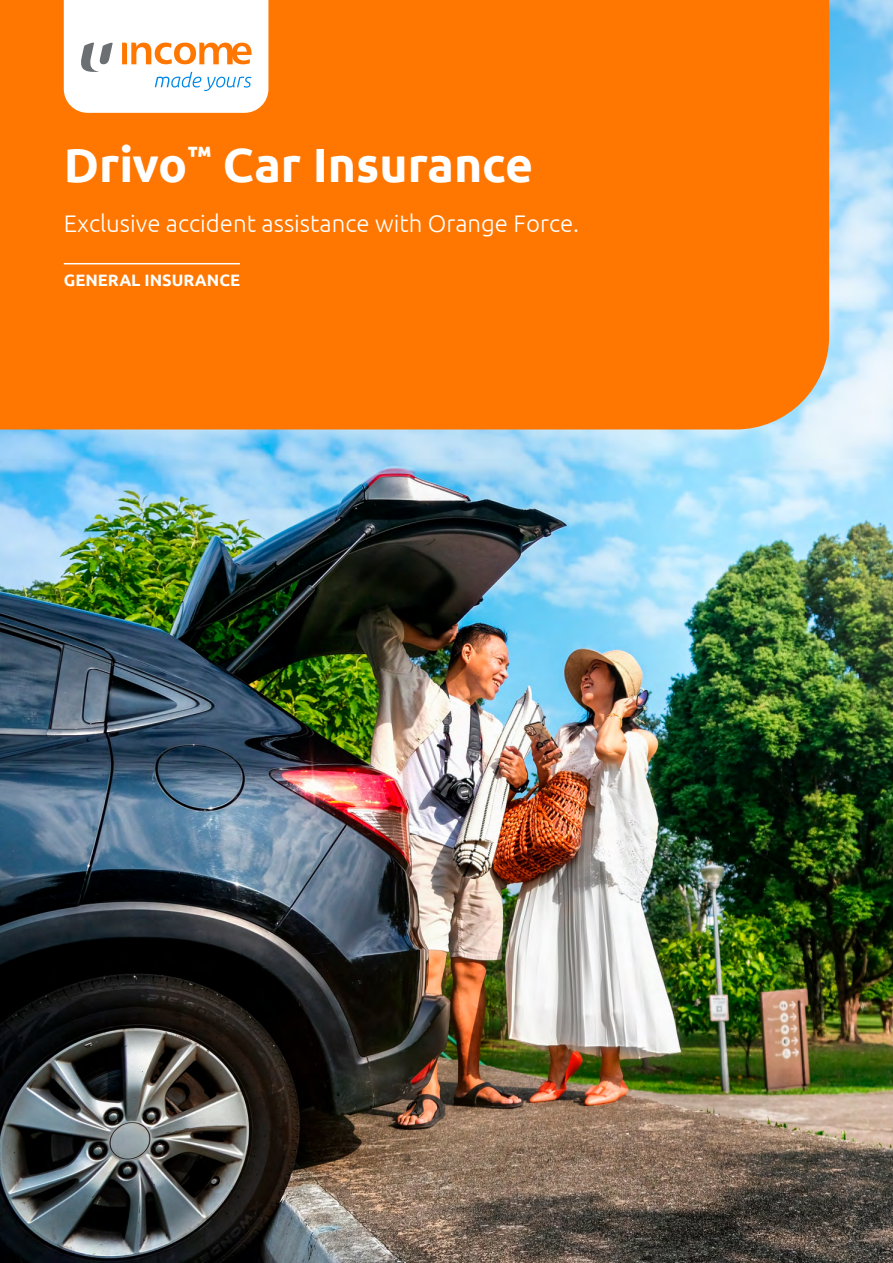
<style>
.page{position:relative;width:893px;height:1263px;background:#fff}
.page>*{position:absolute;margin:0;border:0;box-sizing:border-box;transform-origin:0 0}
.t1{font:700 48px "Ubuntu";color:#fff}
.t2{font:300 24px "Ubuntu";color:#fff}
.t3{font:700 16.5px "Ubuntu";color:#fff}
</style>
<div class="page">
<img style="left:0;top:0;width:893px;height:1263px">
<div style="left:0;top:0;width:829px;height:429px;background:#f70"></div>
<svg style="left:64px;top:0;width:204px;height:113px"></svg>
<hr style="left:64px;top:263px;width:176px;height:1px;background:#fff">
<h1 class="t1" style="left:64px;top:136px;width:471px">Drivo<sup>™</sup> Car Insurance</h1>
<p class="t2" style="left:64px;top:209px;width:517px">Exclusive accident assistance with Orange Force.</p>
<p class="t3" style="left:64px;top:270px;width:178px">GENERAL INSURANCE</p>
</div>
